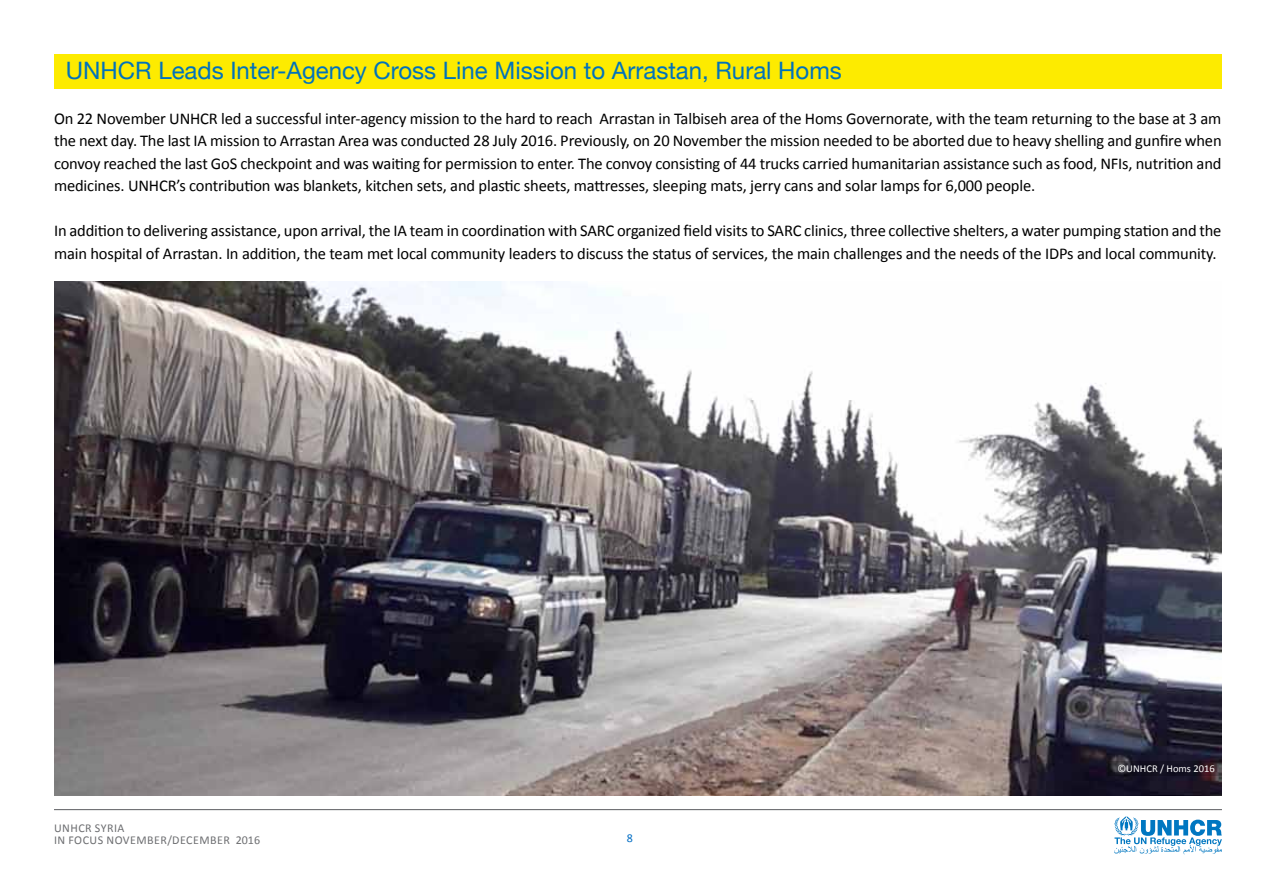
<style>
.page{position:relative;width:1276px;height:893px;background:#fff}
.page>*{position:absolute;margin:0;border:0;box-sizing:border-box;transform-origin:0 0}
.t1{font:24px "Helvetica Neue";color:#0072bc}
.t2{font:16.5px/22.5px "Calibri";letter-spacing:-.01em;color:#000;text-align:justify}
.t3{font:12px "Calibri";letter-spacing:.04em;color:#6d6e71}
.t4{font:12px "Calibri";color:#006dc4}
.t5{font:10.5px "Calibri";color:#fff}
</style>
<div class="page">
<svg style="left:1114px;top:816px;width:108px;height:39px"></svg>
<hr style="left:54px;top:809px;width:1168px;height:1px;background:#6d6e71">
<div style="left:54px;top:54px;width:1168px;height:35px;background:#fdeb00"></div>
<img style="left:54px;top:281px;width:1168px;height:514px">
<svg style="left:1108px;top:761px;width:114px;height:14px;background:#201a26"></svg>
<h1 class="t1" style="left:66px;top:53px;width:777px">UNHCR Leads Inter-Agency Cross Line Mission to Arrastan, Rural Homs</h1>
<p class="t2" style="left:54px;top:107px;width:1169px">On 22 November UNHCR led a successful inter-agency mission to the hard to reach Arrastan in Talbiseh area of the Homs Governorate, with the team returning to the base at 3 am the next day. The last IA mission to Arrastan Area was conducted 28 July 2016. Previously, on 20 November the mission needed to be aborted due to heavy shelling and gunfire when convoy reached the last GoS checkpoint and was waiting for permission to enter. The convoy consisting of 44 trucks carried humanitarian assistance such as food, NFIs, nutrition and medicines. UNHCR s’ contribution was blankets, kitchen sets, and plastic sheets, mattresses, sleeping mats, jerry cans and solar lamps for 6,000 people.</p>
<p class="t2" style="left:54px;top:220px;width:1169px">In addition to delivering assistance, upon arrival, the IA team in coordination with SARC organized field visits to SARC clinics, three collective shelters a, water pumping station and the main hospital of Arrastan In. addition, the team met local community leaders to discuss the status of services, the main challenges and the needs of the IDPs and local community.</p>
<p class="t5" style="left:1117px;top:762px;width:99px">©UNHCR / Homs 2016</p>
<p class="t3" style="left:54px;top:820px;width:72px">UNHCR Syria</p>
<p class="t3" style="left:106px;top:832px;width:124px">November/December</p>
<p class="t3" style="left:68px;top:832px;width:22px">Focus</p>
<p class="t3" style="left:236px;top:832px;width:26px">2016</p>
<p class="t3" style="left:54px;top:832px;width:6px">In</p>
<p class="t4" style="left:627px;top:831px;width:8px">8</p>
</div>
